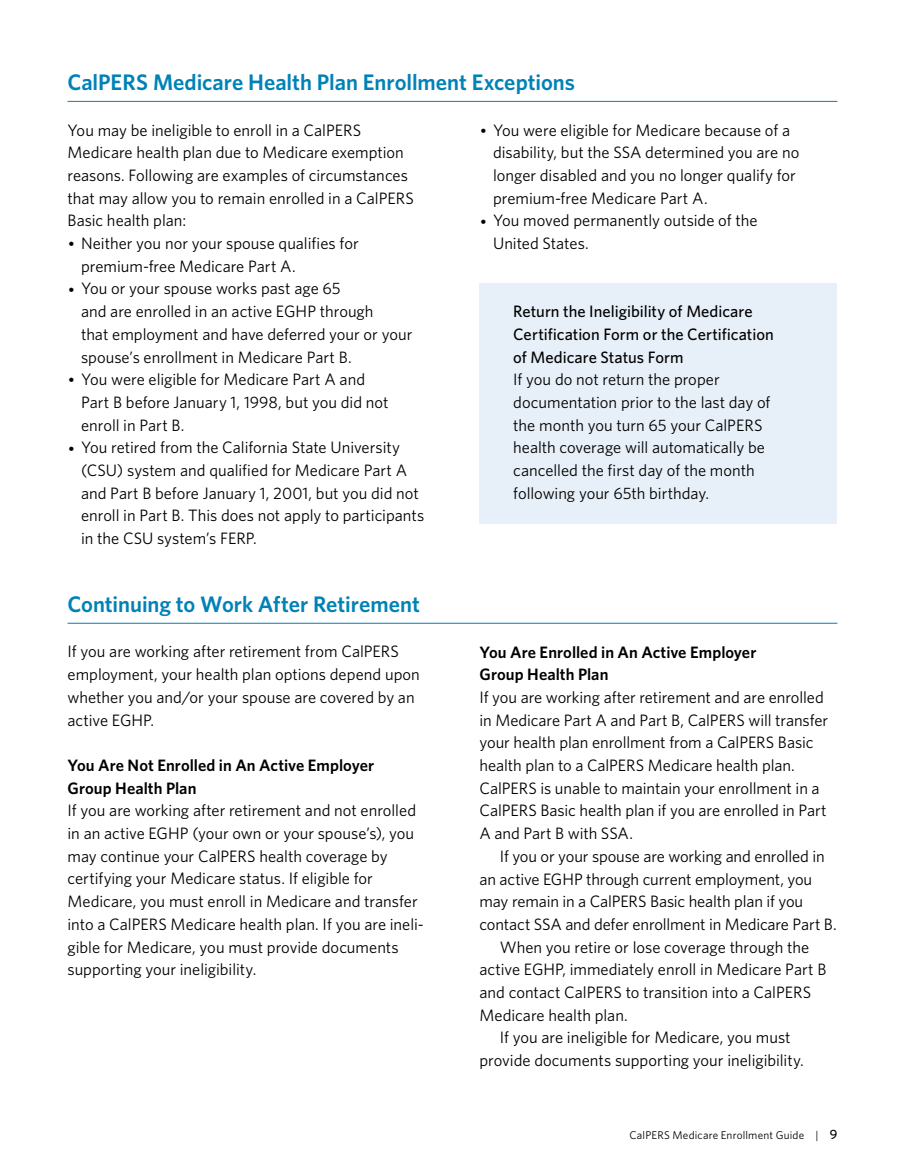
<style>
.page{position:relative;width:905px;height:1175px;background:#fff}
.page>*{position:absolute;margin:0;border:0;box-sizing:border-box;transform-origin:0 0}
.t1{font:600 22.5px "Whitney";letter-spacing:-.005em;color:#0082b7}
.t2{font:16.5px/22.6px "Whitney";color:#000}
.t3{font:600 16.5px/22.6px "Whitney";letter-spacing:.005em;color:#000}
.t4{font:500 16.5px/22.6px "Whitney";color:#000}
.t5{font:11.25px "Whitney";letter-spacing:.015em;color:#000}
.s1{font-family:"Trebuchet MS";font-size:15px}
.s2{font-weight:500;font-size:13.5px}
</style>
<div class="page">
<div style="left:479px;top:284px;width:358px;height:240px;background:#e7eff8"></div>
<hr style="left:68px;top:101px;width:769px;height:1px;background:#0082b7">
<hr style="left:68px;top:623px;width:769px;height:1px;background:#0082b7">
<h3 class="t1" style="left:68px;top:67px;width:509px">CalPERS Medicare Health Plan Enrollment Exceptions</h3>
<p class="t2" style="left:68px;top:118px;width:348px">You may be ineligible to enroll in a CalPERS Medicare health plan due to Medicare exemption reasons. Following are examples of circumstances that may allow you to remain enrolled in a CalPERS Basic health plan:</p>
<p class="t2" style="left:81px;top:231px;width:279px;text-indent:-13px"><span class="s1">•</span> Neither you nor your spouse qualifies for premium-free Medicare Part A.</p>
<p class="t2" style="left:81px;top:277px;width:333px;text-indent:-13px"><span class="s1">•</span> You or your spouse works past age 65<br>and are enrolled in an active EGHP through<br>that employment and have deferred your or your spouse’s enrollment in Medicare Part B.</p>
<p class="t2" style="left:81px;top:368px;width:309px;text-indent:-13px"><span class="s1">•</span> You were eligible for Medicare Part A and<br>Part B before January 1, 1998, but you did not enroll in Part B.</p>
<p class="t2" style="left:81px;top:436px;width:345px;text-indent:-13px"><span class="s1">•</span> You retired from the California State University (CSU) system and qualified for Medicare Part A and Part B before January 1, 2001, but you did not enroll in Part B. This does not apply to participants in the CSU system’s FERP.</p>
<h3 class="t1" style="left:68px;top:589px;width:354px">Continuing to Work After Retirement</h3>
<p class="t2" style="left:67px;top:640px;width:354px">If you are working after retirement from CalPERS employment, your health plan options depend upon whether you and/or your spouse are covered by an active EGHP.</p>
<h4 class="t3" style="left:67px;top:753px;width:308px">You Are Not Enrolled in An Active Employer<br>Group Health Plan</h4>
<p class="t2" style="left:67px;top:799px;width:358px">If you are working after retirement and not enrolled in an active EGHP (your own or your spouse’s), you may continue your CalPERS health coverage by certifying your Medicare status. If eligible for Medicare, you must enroll in Medicare and transfer into a CalPERS Medicare health plan. If you are ineli&shy;gible for Medicare, you must provide documents supporting your ineligibility.</p>
<p class="t2" style="left:493px;top:118px;width:308px;text-indent:-13px"><span class="s1">•</span> You were eligible for Medicare because of a disability, but the SSA determined you are no longer disabled and you no longer qualify for premium-free Medicare Part A.</p>
<p class="t2" style="left:493px;top:209px;width:266px;text-indent:-13px"><span class="s1">•</span> You moved permanently outside of the<br>United States.</p>
<h4 class="t4" style="left:513px;top:300px;width:262px">Return the Ineligibility of Medicare<br>Certification Form or the Certification of Medicare Status Form</h4>
<p class="t2" style="left:513px;top:368px;width:259px">If you do not return the proper documentation prior to the last day of the month you turn 65 your CalPERS health coverage will automatically be cancelled the first day of the month following your 65th birthday.</p>
<h4 class="t3" style="left:479px;top:640px;width:278px">You Are Enrolled in An Active Employer<br>Group Health Plan</h4>
<p class="t2" style="left:479px;top:685px;width:350px">If you are working after retirement and are enrolled in Medicare Part A and Part B, CalPERS will transfer your health plan enrollment from a CalPERS Basic health plan to a CalPERS Medicare health plan.<br>CalPERS is unable to maintain your enrollment in a CalPERS Basic health plan if you are enrolled in Part A and Part B with SSA.</p>
<p class="t2" style="left:479px;top:844px;width:359px;text-indent:20px">If you or your spouse are working and enrolled in an active EGHP through current employment, you may remain in a CalPERS Basic health plan if you contact SSA and defer enrollment in Medicare Part B.</p>
<p class="t2" style="left:479px;top:935px;width:348px;text-indent:20px">When you retire or lose coverage through the active EGHP, immediately enroll in Medicare Part B and contact CalPERS to transition into a CalPERS Medicare health plan.</p>
<p class="t2" style="left:479px;top:1025px;width:326px;text-align:center">If you are ineligible for Medicare, you must provide documents supporting your ineligibility.</p>
<p class="t5" style="left:629px;top:1127px;width:209px">CalPERS Medicare Enrollment Guide | <span class="s2">9</span></p>
</div>
